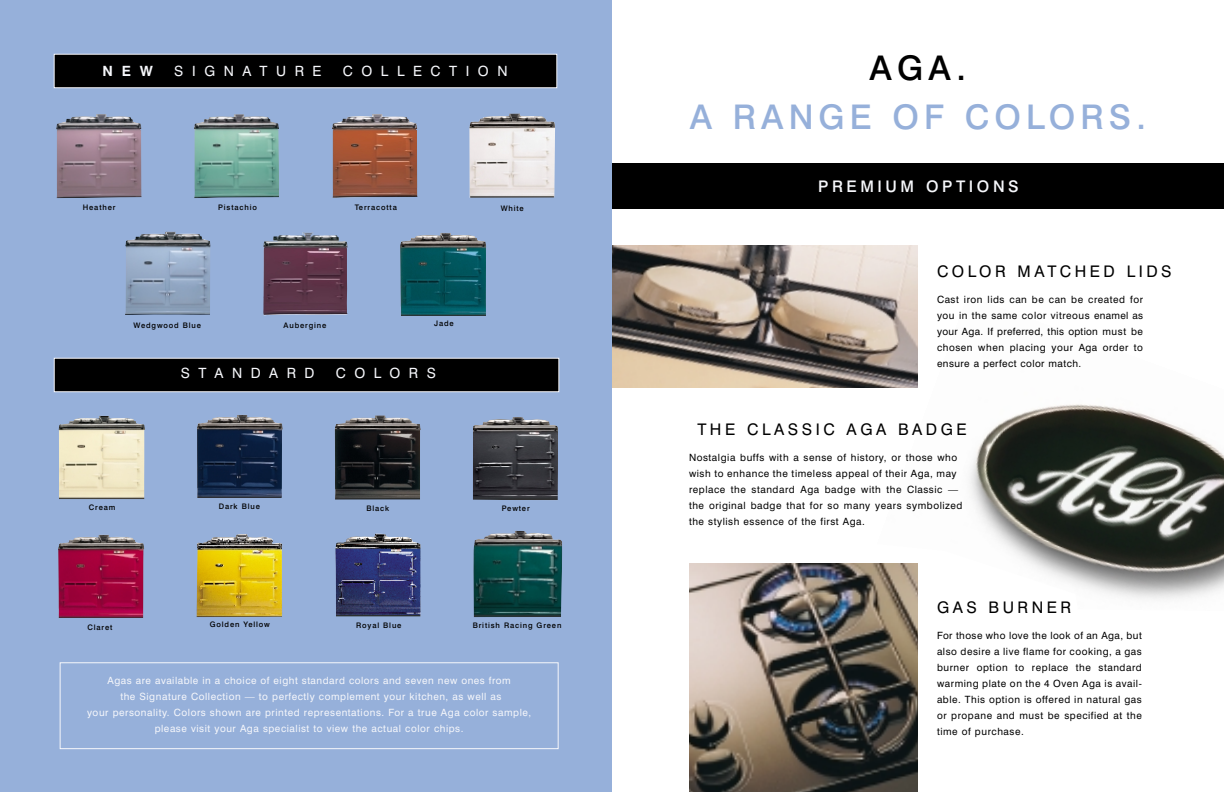
<style>
.page{position:relative;width:1224px;height:792px;background:#fff}
.page>*{position:absolute;margin:0;border:0;box-sizing:border-box;transform-origin:0 0}
.t1{font:500 34px "Swiss 721 BT";letter-spacing:.15em;color:#96b0da}
.t2{font:500 34px "Swiss 721 BT";color:#000}
.t3{font:16px "Swiss 721 BT";letter-spacing:.22em;color:#000}
.t4{font:500 16px "Swiss 721 BT";letter-spacing:.22em;color:#f6f7fb}
.t5{font:14.1px "Swiss 721 BT";letter-spacing:.605em;color:#f6f7fb}
.t6{font:700 14.1px "Swiss 721 BT";color:#f6f7fb}
.t7{font:10px/16px "Swiss 721 BT";letter-spacing:.055em;color:#000;text-align:justify}
.t8{font:10px/16px "Swiss 721 BT";letter-spacing:.055em;color:#f6f7fb;text-align:center}
.t9{font:500 7.6px "Swiss 721 BT";letter-spacing:.11em;color:#000}
</style>
<div class="page">
<div style="left:0;top:0;width:612px;height:792px;background:#96b0da"></div>
<img style="left:194px;top:114px;width:85px;height:84px">
<img style="left:125px;top:232px;width:86px;height:83px">
<img style="left:56px;top:114px;width:86px;height:84px">
<img style="left:332px;top:114px;width:86px;height:84px">
<img style="left:263px;top:232px;width:85px;height:83px">
<img style="left:469px;top:114px;width:86px;height:84px">
<img style="left:612px;top:245px;width:306px;height:143px">
<img style="left:400px;top:233px;width:86px;height:83px">
<img style="left:689px;top:563px;width:229px;height:229px">
<div style="left:613px;top:164px;width:611px;height:45px;background:#000"></div>
<img style="left:868px;top:297px;width:356px;height:314px">
<div style="left:54px;top:54px;width:503px;height:34px;background:#000"></div>
<div style="left:54px;top:54px;width:503px;height:34px;border:1px solid #f6f7fb"></div>
<div style="left:54px;top:358px;width:505px;height:34px;background:#000"></div>
<div style="left:54px;top:358px;width:505px;height:34px;border:1px solid #f6f7fb"></div>
<img style="left:58px;top:416px;width:87px;height:83px">
<img style="left:197px;top:415px;width:86px;height:83px">
<img style="left:58px;top:535px;width:86px;height:83px">
<img style="left:334px;top:415px;width:87px;height:85px">
<img style="left:196px;top:534px;width:87px;height:83px">
<img style="left:335px;top:533px;width:86px;height:84px">
<img style="left:473px;top:530px;width:90px;height:87px">
<img style="left:473px;top:417px;width:85px;height:83px">
<div style="left:60px;top:663px;width:498px;height:86px;border:1px solid #f6f7fb"></div>
<h3 class="t6" style="left:102px;top:66px;width:52px">NEW</h3>
<h3 class="t5" style="left:174px;top:66px;width:149px">SIGNATURE</h3>
<h3 class="t5" style="left:343px;top:66px;width:166px">COLLECTION</h3>
<p class="t9" style="left:218px;top:204px;width:40px">Pistachio</p>
<p class="t9" style="left:83px;top:205px;width:34px">Heather</p>
<p class="t9" style="left:355px;top:204px;width:44px">Terracotta</p>
<p class="t9" style="left:501px;top:205px;width:25px">White</p>
<p class="t9" style="left:134px;top:322px;width:69px">Wedgwood Blue</p>
<p class="t9" style="left:284px;top:322px;width:44px">Aubergine</p>
<p class="t9" style="left:434px;top:321px;width:21px">Jade</p>
<h3 class="t5" style="left:181px;top:368px;width:135px">STANDARD</h3>
<h3 class="t5" style="left:336px;top:368px;width:102px">COLORS</h3>
<p class="t9" style="left:89px;top:504px;width:28px">Cream</p>
<p class="t9" style="left:219px;top:503px;width:43px">Dark Blue</p>
<p class="t9" style="left:366px;top:506px;width:24px">Black</p>
<p class="t9" style="left:502px;top:505px;width:30px">Pewter</p>
<p class="t9" style="left:87px;top:625px;width:27px">Claret</p>
<p class="t9" style="left:210px;top:622px;width:62px">Golden Yellow</p>
<p class="t9" style="left:356px;top:622px;width:47px">Royal Blue</p>
<p class="t9" style="left:473px;top:622px;width:90px">British Racing Green</p>
<p class="t8" style="left:87px;top:674px;width:446px">Agas are available in a choice of eight standard colors and seven new ones from<br>the Signature Collection — to perfectly complement your kitchen, as well as<br>your personality. Colors shown are printed representations. For a true Aga color sample, please visit your Aga specialist to view the actual color chips.</p>
<h1 class="t2" style="left:870px;top:55px;width:98px">AGA.</h1>
<h1 class="t1" style="left:690px;top:104px;width:458px">A RANGE OF COLORS.</h1>
<h2 class="t4" style="left:818px;top:181px;width:202px">PREMIUM OPTIONS</h2>
<h2 class="t3" style="left:937px;top:265px;width:236px">COLOR MATCHED LIDS</h2>
<p class="t7" style="left:937px;top:292px;width:208px">Cast iron lids can be can be created for you in the same color vitreous enamel as your Aga. If preferred, this option must be chosen when placing your Aga order to ensure a perfect color match.</p>
<h2 class="t3" style="left:697px;top:424px;width:271px">THE CLASSIC AGA BADGE</h2>
<p class="t7" style="left:689px;top:451px;width:275px;text-align:left">Nostalgia buffs with a sense of history, or those who wish to enhance the timeless appeal of their Aga, may replace the standard Aga badge with the Classic — the original badge that for so many years symbolized the stylish essence of the first Aga.</p>
<h2 class="t3" style="left:937px;top:601px;width:136px">GAS BURNER</h2>
<p class="t7" style="left:937px;top:629px;width:206px">For those who love the look of an Aga, but also desire a live flame for cooking, a gas burner option to replace the standard warming plate on the 4 Oven Aga is avail&shy;able. This option is offered in natural gas or propane and must be specified at the time of purchase.</p>
</div>
